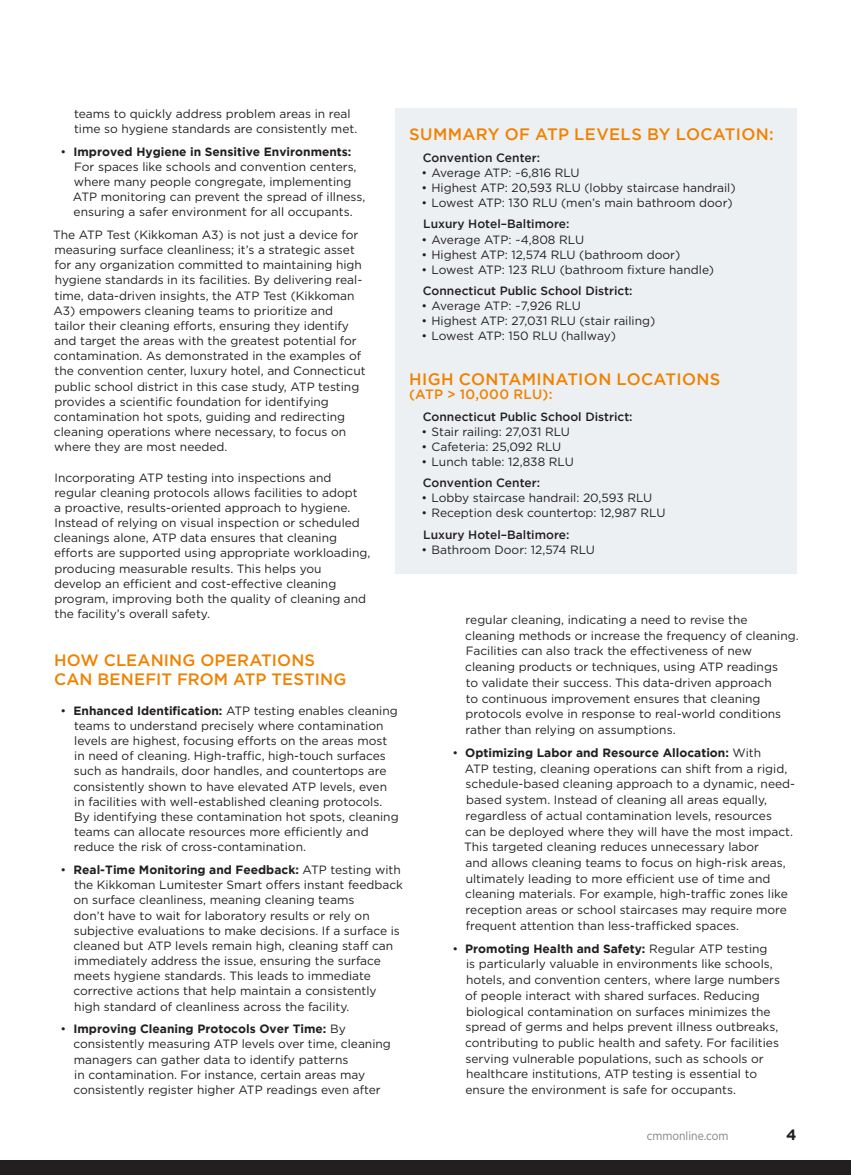
<style>
.page{position:relative;width:851px;height:1175px;background:#fff}
.page>*{position:absolute;margin:0;border:0;box-sizing:border-box;transform-origin:0 0}
.Main_Body{font:500 16.5px "Gotham";letter-spacing:.02em;color:#f08200}
.Main_Body-2{font:500 16.5px/19.6px "Gotham";letter-spacing:.01em;color:#f08200}
.Right_Footer{font:700 15px "Gotham";color:#231f20}
.Main_Body-3{font:500 13.5px "Gotham";letter-spacing:.02em;color:#f08200}
.Normal__Web{font:12px/15.1px "Gotham";color:#231f20}
.t1{font:500 12px "Gotham";color:#231f20}
.Right_Footer-2{font:12px "Gotham Narrow";color:#808285}
.s1{font-weight:700}
</style>
<div class="page">
<div style="left:0;top:1160px;width:850px;height:14px;background:#231f20"></div>
<div style="left:395px;top:108px;width:401px;height:466px;background:#edf0f3"></div>
<p class="Normal__Web" style="left:74px;top:106px;width:285px">teams to quickly address problem areas in real time so hygiene standards are consistently met.</p>
<p class="Normal__Web" style="left:73px;top:143px;width:294px;text-indent:-12px">• <span class="s1">Improved Hygiene in Sensitive Environments:<br></span>For spaces like schools and convention centers, where many people congregate, implementing ATP monitoring can prevent the spread of illness, ensuring a safer environment for all occupants.</p>
<p class="Normal__Web" style="left:53px;top:227px;width:314px">The ATP Test (Kikkoman A3) is not just a device for measuring surface cleanliness; it’s a strategic asset for any organization committed to maintaining high hygiene standards in its facilities. By delivering real&shy;time, data-driven insights, the ATP Test (Kikkoman A3) empowers cleaning teams to prioritize and tailor their cleaning efforts, ensuring they identify and target the areas with the greatest potential for contamination. As demonstrated in the examples of the convention center, luxury hotel, and Connecticut public school district in this case study, ATP testing provides a scientific foundation for identifying contamination hot spots, guiding and redirecting cleaning operations where necessary, to focus on where they are most needed.</p>
<p class="Normal__Web" style="left:54px;top:469px;width:318px">Incorporating ATP testing into inspections and regular cleaning protocols allows facilities to adopt<br>a proactive, results-oriented approach to hygiene.<br>Instead of relying on visual inspection or scheduled cleanings alone, ATP data ensures that cleaning efforts are supported using appropriate workloading, producing measurable results. This helps you develop an efficient and cost-effective cleaning program, improving both the quality of cleaning and the facility’s overall safety.</p>
<p class="Main_Body-2" style="left:54px;top:649px;width:294px">HOW CLEANING OPERATIONS<br>CAN BENEFIT FROM ATP TESTING</p>
<p class="Normal__Web" style="left:73px;top:702px;width:327px;text-indent:-13px">• <span class="s1">Enhanced Identification:</span> ATP testing enables cleaning teams to understand precisely where contamination levels are highest, focusing efforts on the areas most in need of cleaning. High-traffic, high-touch surfaces such as handrails, door handles, and countertops are consistently shown to have elevated ATP levels, even in facilities with well-established cleaning protocols.<br>By identifying these contamination hot spots, cleaning teams can allocate resources more efficiently and reduce the risk of cross-contamination.</p>
<p class="Normal__Web" style="left:73px;top:862px;width:331px;text-indent:-13px">• <span class="s1">Real-Time Monitoring and Feedback:</span> ATP testing with the Kikkoman Lumitester Smart offers instant feedback on surface cleanliness, meaning cleaning teams<br>don’t have to wait for laboratory results or rely on subjective evaluations to make decisions. If a surface is cleaned but ATP levels remain high, cleaning staff can immediately address the issue, ensuring the surface meets hygiene standards. This leads to immediate corrective actions that help maintain a consistently high standard of cleanliness across the facility.</p>
<p class="Normal__Web" style="left:73px;top:1021px;width:319px;text-indent:-13px">• <span class="s1">Improving Cleaning Protocols Over Time:</span> By consistently measuring ATP levels over time, cleaning managers can gather data to identify patterns<br>in contamination. For instance, certain areas may consistently register higher ATP readings even after</p>
<p class="Main_Body" style="left:409px;top:125px;width:366px">SUMMARY OF ATP LEVELS BY LOCATION:</p>
<p class="t1" style="left:423px;top:151px;width:119px">Convention Center:</p>
<p class="Normal__Web" style="left:421px;top:165px;width:160px">• Average ATP: ~6,816 RLU</p>
<p class="Normal__Web" style="left:421px;top:180px;width:315px">• Highest ATP: 20,593 RLU (lobby staircase handrail)</p>
<p class="Normal__Web" style="left:421px;top:195px;width:312px">• Lowest ATP: 130 RLU (men’s main bathroom door)</p>
<p class="t1" style="left:423px;top:217px;width:148px">Luxury Hotel–Baltimore:</p>
<p class="Normal__Web" style="left:421px;top:231px;width:164px">• Average ATP: ~4,808 RLU</p>
<p class="Normal__Web" style="left:421px;top:246px;width:260px">• Highest ATP: 12,574 RLU (bathroom door)</p>
<p class="Normal__Web" style="left:421px;top:261px;width:294px">• Lowest ATP: 123 RLU (bathroom fixture handle)</p>
<p class="t1" style="left:423px;top:284px;width:211px">Connecticut Public School District:</p>
<p class="Normal__Web" style="left:421px;top:298px;width:161px">• Average ATP: ~7,926 RLU</p>
<p class="Normal__Web" style="left:421px;top:313px;width:235px">• Highest ATP: 27,031 RLU (stair railing)</p>
<p class="Normal__Web" style="left:421px;top:328px;width:196px">• Lowest ATP: 150 RLU (hallway)</p>
<p class="Main_Body" style="left:409px;top:370px;width:313px">HIGH CONTAMINATION LOCATIONS</p>
<p class="Main_Body-3" style="left:409px;top:386px;width:145px">(ATP &gt; 10,000 RLU):</p>
<p class="t1" style="left:423px;top:409px;width:211px">Connecticut Public School District:</p>
<p class="Normal__Web" style="left:421px;top:423px;width:150px">• Stair railing: 27,031 RLU</p>
<p class="Normal__Web" style="left:421px;top:438px;width:141px">• Cafeteria: 25,092 RLU</p>
<p class="Normal__Web" style="left:421px;top:453px;width:154px">• Lunch table: 12,838 RLU</p>
<p class="t1" style="left:423px;top:476px;width:119px">Convention Center:</p>
<p class="Normal__Web" style="left:421px;top:490px;width:232px">• Lobby staircase handrail: 20,593 RLU</p>
<p class="Normal__Web" style="left:421px;top:505px;width:245px">• Reception desk countertop: 12,987 RLU</p>
<p class="t1" style="left:423px;top:528px;width:148px">Luxury Hotel–Baltimore:</p>
<p class="Normal__Web" style="left:421px;top:542px;width:175px">• Bathroom Door: 12,574 RLU</p>
<p class="Normal__Web" style="left:465px;top:611px;width:335px;line-height:15.8px">regular cleaning, indicating a need to revise the cleaning methods or increase the frequency of cleaning.<br>Facilities can also track the effectiveness of new cleaning products or techniques, using ATP readings<br>to validate their success. This data-driven approach<br>to continuous improvement ensures that cleaning protocols evolve in response to real-world conditions rather than relying on assumptions.</p>
<p class="Normal__Web" style="left:464px;top:744px;width:332px;line-height:15.8px;text-indent:-12px">• <span class="s1">Optimizing Labor and Resource Allocation:</span> With<br>ATP testing, cleaning operations can shift from a rigid, schedule-based cleaning approach to a dynamic, need&shy;based system. Instead of cleaning all areas equally, regardless of actual contamination levels, resources<br>can be deployed where they will have the most impact.<br>This targeted cleaning reduces unnecessary labor<br>and allows cleaning teams to focus on high-risk areas, ultimately leading to more efficient use of time and cleaning materials. For example, high-traffic zones like reception areas or school staircases may require more frequent attention than less-trafficked spaces.</p>
<p class="Normal__Web" style="left:465px;top:940px;width:316px;line-height:15.8px;text-indent:-13px">• <span class="s1">Promoting Health and Safety:</span> Regular ATP testing<br>is particularly valuable in environments like schools, hotels, and convention centers, where large numbers of people interact with shared surfaces. Reducing biological contamination on surfaces minimizes the spread of germs and helps prevent illness outbreaks, contributing to public health and safety. For facilities serving vulnerable populations, such as schools or healthcare institutions, ATP testing is essential to ensure the environment is safe for occupants.</p>
<p class="Right_Footer-2" style="left:646px;top:1128px;width:83px">cmmonline.com</p>
<p class="Right_Footer" style="left:786px;top:1125px;width:12px">4</p>
</div>
